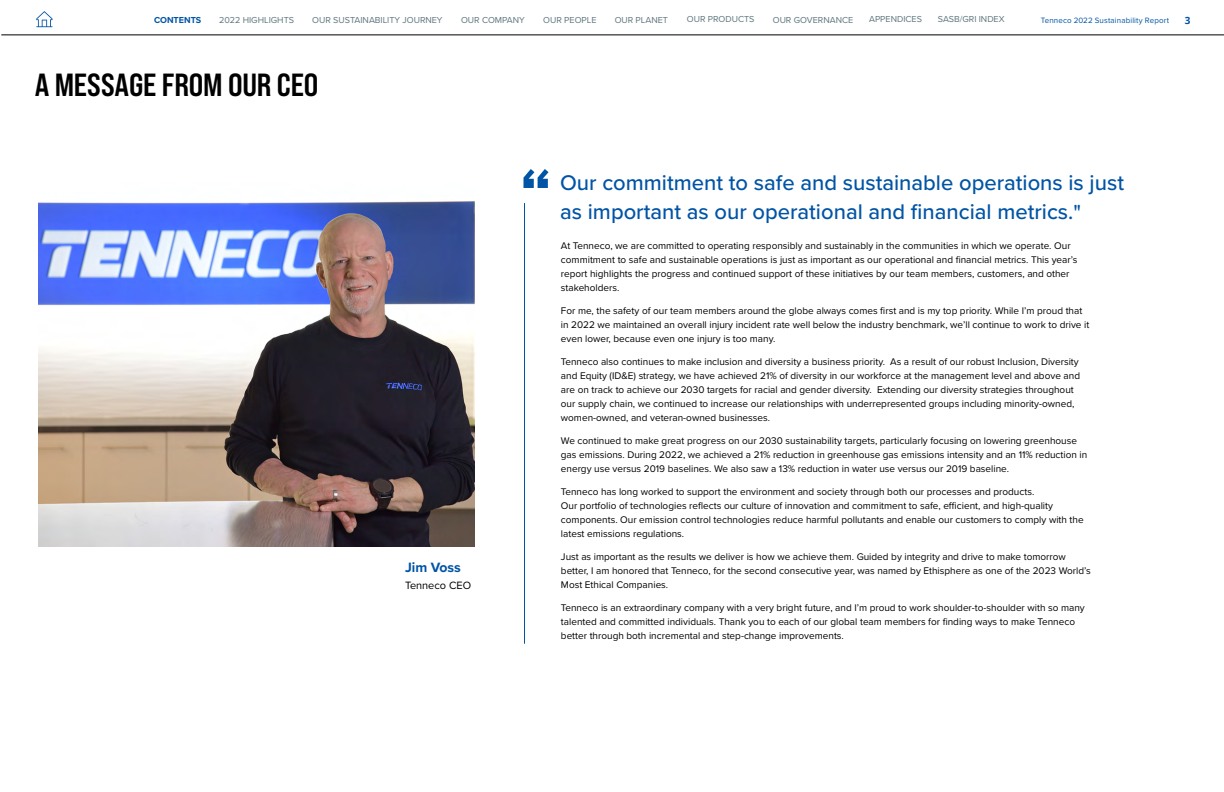
<style>
.page{position:relative;width:1224px;height:792px;background:#fff}
.page>*{position:absolute;margin:0;border:0;box-sizing:border-box;transform-origin:0 0}
.t1{font:54.1px "Becker Gothics Stencil";color:#0054a6}
.t2{font:32px "Bebas Neue Pro Sm E Bd";letter-spacing:-.005em;color:#000}
.t3{font:500 22px/28.8px "Proxima Nova";color:#0054a6}
.t4{font:700 14px "Proxima Nova";color:#0054a6}
.t5{font:11px "Proxima Nova";color:#000}
.t6{font:10px/14px "Proxima Nova";color:#000}
.t7{font:700 10px "Open Sans";color:#0054a6}
.t8{font:9px "Proxima Nova";color:#5f767e}
.t9{font:700 9px "Proxima Nova";color:#0054a6}
.t10{font:8px "Proxima Nova";letter-spacing:.015em;color:#0054a6}
.s1{font-size:21px}
</style>
<div class="page">
<svg style="left:36px;top:11px;width:17px;height:16px"></svg>
<hr style="left:1px;top:35px;width:1223px;height:1px;background:#000">
<img style="left:38px;top:201px;width:437px;height:346px">
<hr style="left:524px;top:203px;width:1px;height:441px;background:#0054a6">
<p class="t9" style="left:154px;top:13px;width:49px">CONTENTS</p>
<p class="t8" style="left:219px;top:13px;width:77px">2022 HIGHLIGHTS</p>
<p class="t8" style="left:312px;top:13px;width:132px">OUR SUSTAINABILITY JOURNEY</p>
<p class="t8" style="left:461px;top:13px;width:65px">OUR COMPANY</p>
<p class="t8" style="left:543px;top:13px;width:55px">OUR PEOPLE</p>
<p class="t8" style="left:615px;top:13px;width:55px">OUR PLANET</p>
<p class="t8" style="left:687px;top:13px;width:69px">OUR PRODUCTS</p>
<p class="t8" style="left:773px;top:13px;width:82px">OUR GOVERNANCE</p>
<p class="t8" style="left:869px;top:13px;width:54px">APPENDICES</p>
<p class="t8" style="left:938px;top:13px;width:68px">SASB/GRI INDEX</p>
<h2 class="t2" style="left:35px;top:66px;width:285px">A MESSAGE FROM OUR CEO</h2>
<p class="t10" style="left:1041px;top:14px;width:130px">Tenneco 2022 Sustainability Report</p>
<p class="t7" style="left:1185px;top:13px;width:7px">3</p>
<h3 class="t4" style="left:405px;top:557px;width:57px">Jim Voss</h3>
<p class="t5" style="left:405px;top:577px;width:68px">Tenneco CEO</p>
<h1 class="t1" style="left:521px;top:154px;width:31px">“</h1>
<h3 class="t3" style="left:560px;top:167px;width:565px">Our commitment to safe and sustainable operations is just as important as our operational and financial metrics.<span class="s1">"</span></h3>
<p class="t6" style="left:561px;top:239px;width:518px">At Tenneco, we are committed to operating responsibly and sustainably in the communities in which we operate. Our commitment to safe and sustainable operations is just as important as our operational and financial metrics. This year’s report highlights the progress and continued support of these initiatives by our team members, customers, and other stakeholders.</p>
<p class="t6" style="left:561px;top:304px;width:530px">For me, the safety of our team members around the globe always comes first and is my top priority. While I’m proud that in 2022 we maintained an overall injury incident rate well below the industry benchmark, we’ll continue to work to drive it even lower, because even one injury is too many.</p>
<p class="t6" style="left:561px;top:355px;width:521px">Tenneco also continues to make inclusion and diversity a business priority. As a result of our robust Inclusion, Diversity and Equity (ID&amp;E) strategy, we have achieved 21% of diversity in our workforce at the management level and above and are on track to achieve our 2030 targets for racial and gender diversity. Extending our diversity strategies throughout our supply chain, we continued to increase our relationships with underrepresented groups including minority-owned, women-owned, and veteran-owned businesses.</p>
<p class="t6" style="left:561px;top:434px;width:528px">We continued to make great progress on our 2030 sustainability targets, particularly focusing on lowering greenhouse gas emissions. During 2022, we achieved a 21% reduction in greenhouse gas emissions intensity and an 11% reduction in energy use versus 2019 baselines. We also saw a 13% reduction in water use versus our 2019 baseline.</p>
<p class="t6" style="left:561px;top:485px;width:524px">Tenneco has long worked to support the environment and society through both our processes and products.<br>Our portfolio of technologies reflects our culture of innovation and commitment to safe, efficient, and high-quality components. Our emission control technologies reduce harmful pollutants and enable our customers to comply with the latest emissions regulations.</p>
<p class="t6" style="left:561px;top:550px;width:531px">Just as important as the results we deliver is how we achieve them. Guided by integrity and drive to make tomorrow better, I am honored that Tenneco, for the second consecutive year, was named by Ethisphere as one of the 2023 World’s<br>Most Ethical Companies.</p>
<p class="t6" style="left:561px;top:601px;width:525px">Tenneco is an extraordinary company with a very bright future, and I’m proud to work shoulder-to-shoulder with so many talented and committed individuals. Thank you to each of our global team members for finding ways to make Tenneco better through both incremental and step-change improvements.</p>
</div>
